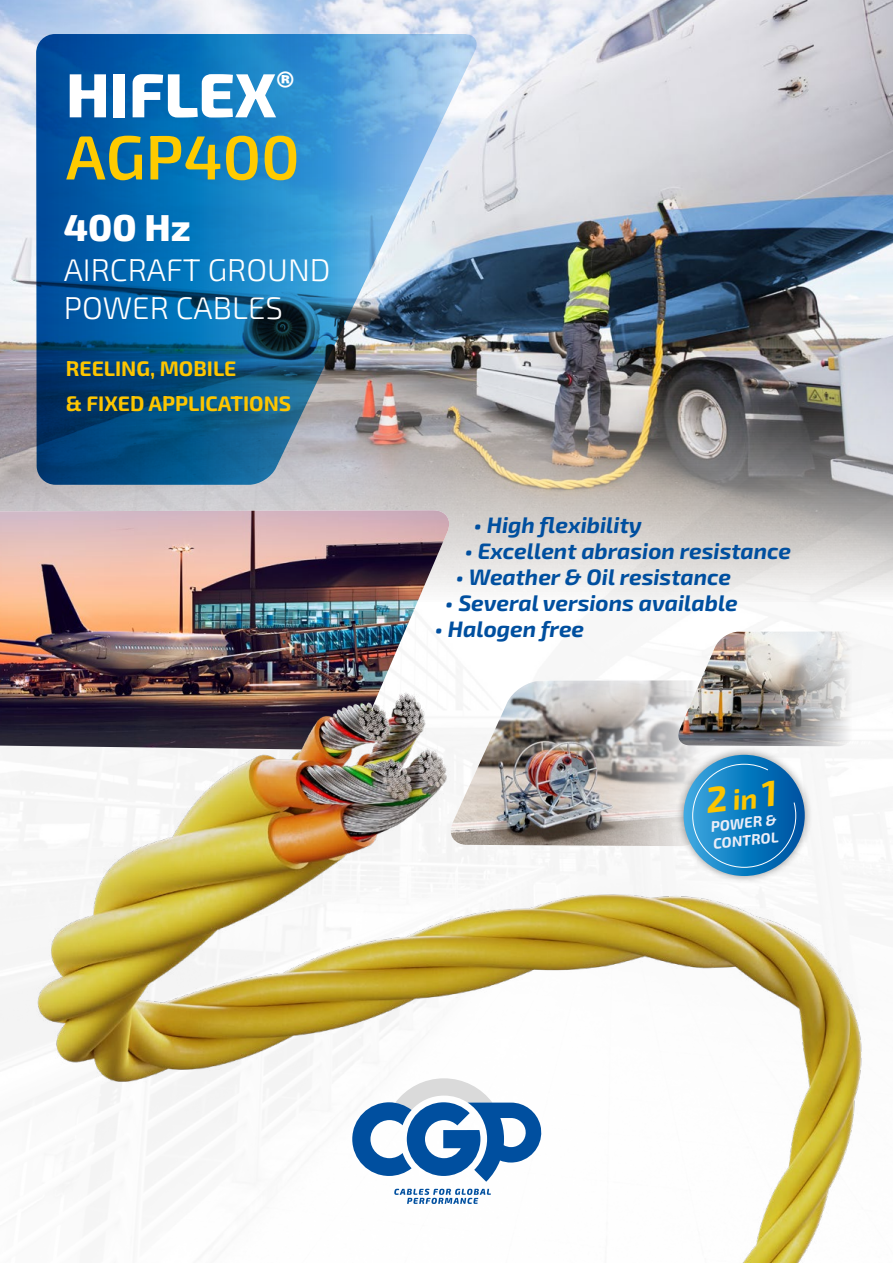
<style>
.page{position:relative;width:893px;height:1263px;background:#fff}
.page>*{position:absolute;margin:0;border:0;box-sizing:border-box;transform-origin:0 0}
.t1{font:800 62.25px/62.1px "Exo 2";color:#fff}
.t2{font:800 37.5px "Exo 2";color:#fff}
.t3{font:italic 700 36.15px "Exo 2";color:#fdc500}
.t4{font:300 31.2px/37.5px "Exo 2";color:#fff}
.t5{font:italic 700 22.35px "Exo 2";color:#004f9f}
.t6{font:700 21px/34.5px "Exo 2";color:#fdc500}
.t7{font:italic 700 14.7px/17.5px "Exo 2";color:#ebedf7}
.s1{font-weight:600;color:#ffcb00}
.s2{font-size:28.5px}
</style>
<div class="page">
<img style="left:0;top:0;width:893px;height:602px">
<img style="left:36px;top:34px;width:443px;height:451px">
<img style="left:0;top:510px;width:452px;height:240px">
<img style="left:9px;top:665px;width:884px;height:598px">
<img style="left:447px;top:680px;width:229px;height:166px">
<img style="left:676px;top:631px;width:189px;height:115px">
<div style="left:675px;top:746px;width:138px;height:138px;background:#000;opacity:.42"></div>
<svg style="left:684px;top:755px;width:121px;height:121px"></svg>
<svg style="left:692px;top:763px;width:105px;height:105px;background:#2586c4"></svg>
<h1 class="t1" style="left:66px;top:60px;width:235px">HIFLEX<sup>®<br></sup><span class="s1">AGP400</span></h1>
<h2 class="t2" style="left:64px;top:198px;width:129px">400 Hz</h2>
<h3 class="t4" style="left:64px;top:251px;width:268px">AIRCRAFT GROUND<br>POWER CABLES</h3>
<p class="t6" style="left:66px;top:350px;width:227px">REELING, MOBILE<br>&amp; FIXED APPLICATIONS</p>
<p class="t5" style="left:474px;top:508px;width:170px">• High flexibility</p>
<p class="t5" style="left:465px;top:534px;width:328px">• Excellent abrasion resistance</p>
<p class="t5" style="left:456px;top:560px;width:277px">• Weather &amp; Oil resistance</p>
<p class="t5" style="left:445px;top:586px;width:294px">• Several versions available</p>
<p class="t5" style="left:435px;top:612px;width:151px">• Halogen free</p>
<h3 class="t3" style="left:703px;top:774px;width:72px;rotate:-7deg">2 <span class="s2">in</span> 1</h3>
<p class="t7" style="left:710px;top:817px;width:68px;rotate:-6deg">POWER &amp;<br>CONTROL</p>
</div>
